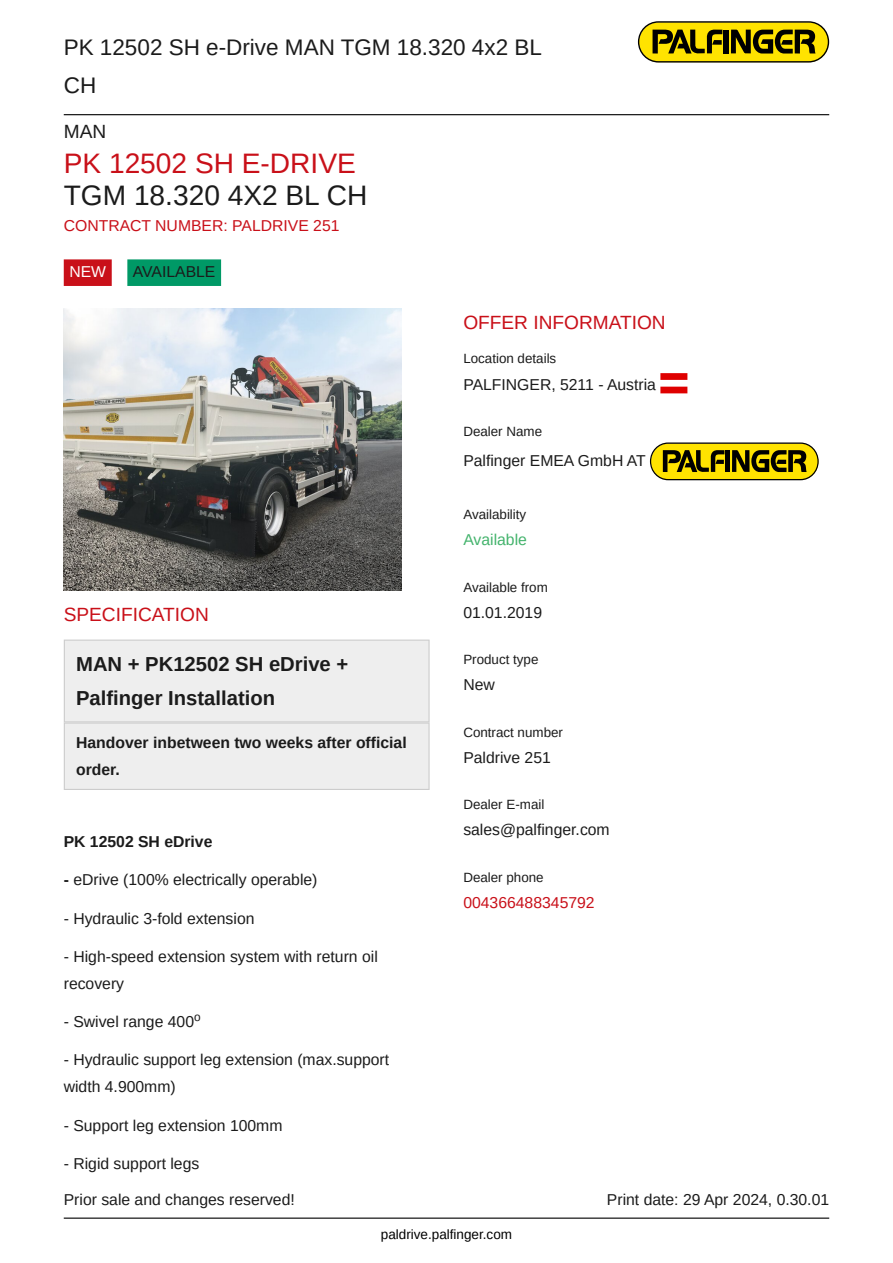
<style>
.page{position:relative;width:893px;height:1263px;background:#fff}
.page>*{position:absolute;margin:0;border:0;box-sizing:border-box;transform-origin:0 0}
.t1{font:28.2px "Arimo";color:#c91019}
.t2{font:28.2px "Arimo";color:#1b1b1b}
.t3{font:22.5px/38.5px "Arimo";color:#1b1b1b}
.t4{font:20.25px/34.7px "Arimo";color:#1b1b1b}
.t5{font:19.2px "Arimo";color:#c91019}
.t6{font:19.2px "Arimo";color:#1b1b1b}
.t7{font:15.75px/27px "Arimo";color:#1b1b1b}
.t8{font:15.75px "Arimo";color:#c91019}
.t9{font:15.75px "Arimo";color:#43b36c}
.t10{font:15.75px "Arimo";color:#fff}
.t11{font:13.5px "Arimo";color:#000}
.t12{font:13.35px "Arimo";color:#1b1b1b}
.t13{font:11.85px "Arimo";color:#1b1b1b}
</style>
<div class="page">
<hr style="left:64px;top:114px;width:765px;height:1px;background:#000">
<hr style="left:64px;top:1217px;width:765px;height:2px;background:#000">
<svg style="left:638px;top:21px;width:191px;height:42px;background:#a4930f"></svg>
<div style="left:64px;top:259px;width:48px;height:27px;background:#c91019"></div>
<div style="left:127px;top:259px;width:94px;height:27px;background:#096"></div>
<img style="left:64px;top:309px;width:337px;height:281px">
<div style="left:64px;top:639px;width:366px;height:151px;background:#eee"></div>
<svg style="left:660px;top:373px;width:27px;height:20px"></svg>
<svg style="left:650px;top:442px;width:169px;height:38px;background:#a5940f"></svg>
<h2 class="t3" style="left:64px;top:30px;width:480px">PK 12502 SH e-Drive MAN TGM 18.320 4x2 BL<br>CH</h2>
<p class="t6" style="left:64px;top:124px;width:44px">MAN</p>
<h1 class="t1" style="left:64px;top:152px;width:294px">PK 12502 SH E-DRIVE</h1>
<h1 class="t2" style="left:64px;top:185px;width:305px">TGM 18.320 4X2 BL CH</h1>
<p class="t8" style="left:64px;top:220px;width:277px">CONTRACT NUMBER: PALDRIVE 251</p>
<p class="t10" style="left:69px;top:266px;width:38px">NEW</p>
<p class="t7" style="left:133px;top:259px;width:84px">AVAILABLE</p>
<p class="t5" style="left:64px;top:607px;width:147px">SPECIFICATION</p>
<p class="t4" style="left:76px;top:648px;width:274px">MAN + PK12502 SH eDrive +<br>Palfinger Installation</p>
<p class="t7" style="left:76px;top:731px;width:332px">Handover inbetween two weeks after official order.</p>
<p class="t7" style="left:64px;top:830px;width:150px">PK 12502 SH eDrive</p>
<p class="t7" style="left:64px;top:868px;width:255px">- eDrive (100% electrically operable)</p>
<p class="t7" style="left:64px;top:906px;width:192px">- Hydraulic 3-fold extension</p>
<p class="t7" style="left:64px;top:944px;width:316px">- High-speed extension system with return oil recovery</p>
<p class="t7" style="left:64px;top:1010px;width:132px">- Swivel range 400</p>
<p class="t7" style="left:64px;top:1048px;width:327px">- Hydraulic support leg extension (max.support width 4.900mm)</p>
<p class="t7" style="left:64px;top:1113px;width:220px">- Support leg extension 100mm</p>
<p class="t7" style="left:64px;top:1151px;width:137px">- Rigid support legs</p>
<p class="t13" style="left:194px;top:1013px;width:8px">o</p>
<p class="t5" style="left:463px;top:315px;width:204px">OFFER INFORMATION</p>
<p class="t12" style="left:463px;top:353px;width:94px">Location details</p>
<p class="t7" style="left:463px;top:373px;width:194px">PALFINGER, 5211 - Austria</p>
<p class="t12" style="left:463px;top:426px;width:80px">Dealer Name</p>
<p class="t7" style="left:463px;top:448px;width:184px">Palfinger EMEA GmbH AT</p>
<p class="t12" style="left:463px;top:510px;width:64px">Availability</p>
<p class="t9" style="left:463px;top:534px;width:65px">Available</p>
<p class="t12" style="left:463px;top:582px;width:86px">Available from</p>
<p class="t7" style="left:463px;top:600px;width:80px">01.01.2019</p>
<p class="t12" style="left:463px;top:655px;width:77px">Product type</p>
<p class="t7" style="left:463px;top:673px;width:33px">New</p>
<p class="t12" style="left:463px;top:727px;width:101px">Contract number</p>
<p class="t7" style="left:463px;top:745px;width:89px">Paldrive 251</p>
<p class="t12" style="left:463px;top:799px;width:83px">Dealer E-mail</p>
<p class="t7" style="left:463px;top:817px;width:148px">sales@palfinger.com</p>
<p class="t12" style="left:463px;top:872px;width:82px">Dealer phone</p>
<p class="t8" style="left:463px;top:896px;width:133px">004366488345792</p>
<p class="t7" style="left:64px;top:1188px;width:233px">Prior sale and changes reserved!</p>
<p class="t7" style="left:607px;top:1188px;width:224px">Print date: 29 Apr 2024, 0.30.01</p>
<p class="t11" style="left:381px;top:1229px;width:133px">paldrive.palfinger.com</p>
</div>
